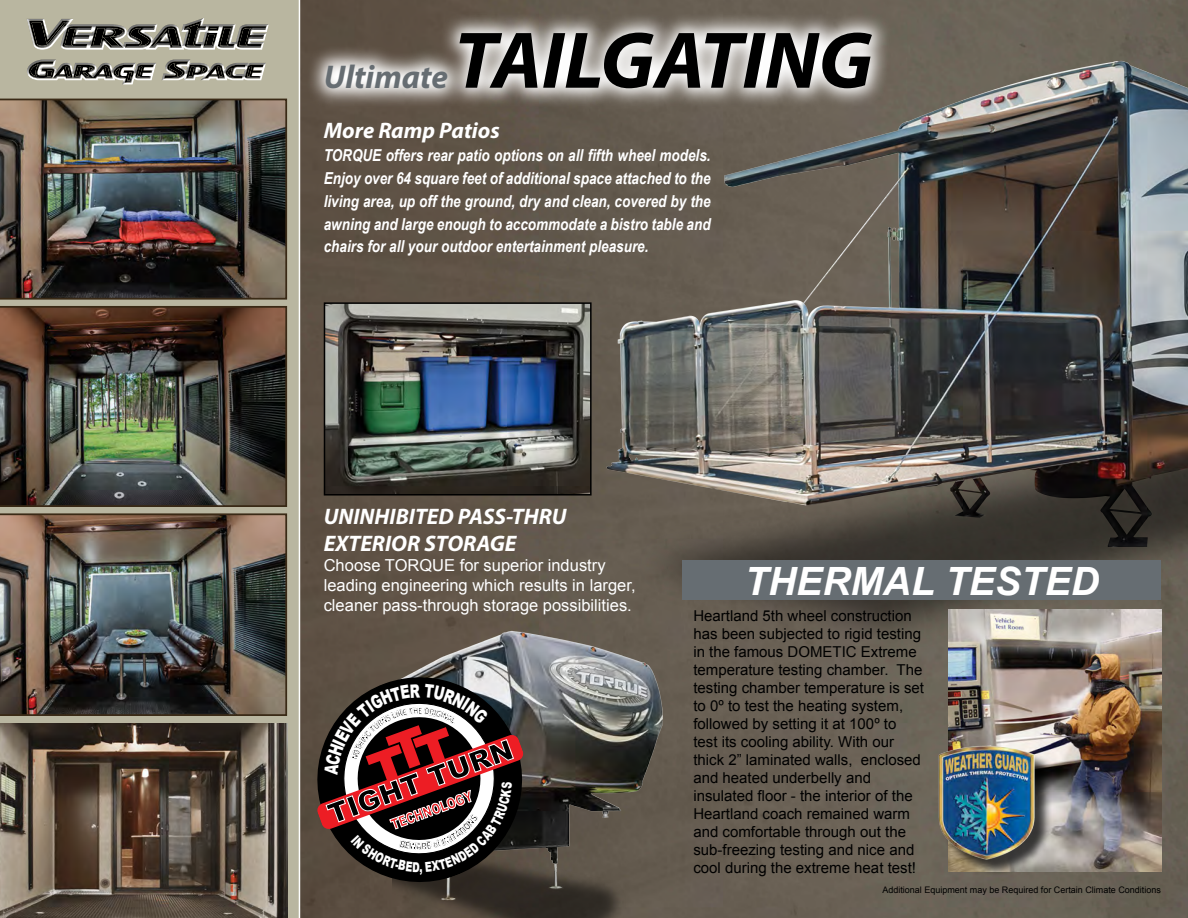
<style>
.page{position:relative;width:1188px;height:918px;background:#fff}
.page>*{position:absolute;margin:0;border:0;box-sizing:border-box;transform-origin:0 0}
.t1{font:italic 700 81px "Myriad Pro";color:#000}
.t2{font:italic 700 39px "Arial";color:#fff}
.t3{font:italic 700 33px "Myriad Pro";color:#666d72}
.t4{font:900 27.9px "Arial";color:#000}
.t5{font:italic 700 22.5px/27px "Myriad Pro";color:#fff}
.t6{font:italic 700 16.5px/22.8px "Arial Narrow";color:#fff;text-align:justify}
.t7{font:16.5px/19.8px "Arial";color:#fff}
.t8{font:15px/18px "Arial";color:#000}
.t9{font:900 14.85px "Arial";color:#ed2024;scale:.74 1}
.t10{font:900 9.9px "Arial";color:#000;scale:.7 1}
.t11{font:9px "Arial";color:#000}
</style>
<div class="page">
<img style="left:300px;top:0;width:888px;height:918px">
<img style="left:594px;top:46px;width:594px;height:600px">
<svg style="left:0;top:0;width:299px;height:918px;background:#b9b6a1"></svg>
<img style="left:0;top:513px;width:287px;height:203px">
<img style="left:0;top:724px;width:287px;height:194px">
<img style="left:0;top:99px;width:287px;height:201px">
<img style="left:0;top:306px;width:287px;height:201px">
<div style="left:22px;top:16px;width:251px;height:73px;background:#b9b6a0"></div>
<div style="left:22px;top:13px;width:251px;height:74px;background:#000;opacity:.75"></div>
<img style="left:949px;top:610px;width:212px;height:262px">
<div style="left:682px;top:561px;width:479px;height:39px;background:#666d72"></div>
<div style="left:941px;top:748px;width:112px;height:129px;background:#000;opacity:.75"></div>
<img style="left:933px;top:741px;width:117px;height:133px">
<img style="left:393px;top:626px;width:274px;height:292px">
<svg style="left:304px;top:664px;width:231px;height:231px;background:#554e47"></svg>
<img style="left:327px;top:305px;width:262px;height:187px">
<div style="left:324px;top:302px;width:268px;height:193px;border:2px solid #000"></div>
<svg style="left:306px;top:12px;width:586px;height:97px"></svg>
<svg style="left:316px;top:684px;width:208px;height:191px;background:#603c3c"></svg>
<p class="t1" style="left:454px;top:8px;width:420px">TAILGATING</p>
<p class="t5" style="left:324px;top:117px;width:178px">More Ramp Patios</p>
<p class="t6" style="left:324px;top:143px;width:388px">TORQUE offers rear patio options on all fifth wheel models.<br>Enjoy over 64 square feet of additional space attached to the living area, up off the ground, dry and clean, covered by the awning and large enough to accommodate a bistro table and chairs for all your outdoor entertainment pleasure.</p>
<p class="t3" style="left:324px;top:55px;width:126px">Ultimate</p>
<p class="t5" style="left:324px;top:502px;width:244px">UNINHIBITED PASS-THRU<br>EXTERIOR STORAGE</p>
<p class="t7" style="left:324px;top:556px;width:313px">Choose TORQUE for superior industry leading engineering which results in larger, cleaner pass-through storage possibilities.</p>
<p class="t4" style="left:322px;top:796px;width:196px;rotate:-20deg">TIGHT TURN</p>
<p class="t9" style="left:388px;top:815px;width:118px;rotate:-20deg">TECHNOLOGY</p>
<p class="t10" style="left:416px;top:839px;width:9px">A</p>
<p class="t2" style="left:744px;top:555px;width:356px">THERMAL TESTED</p>
<p class="t8" style="left:693px;top:606px;width:232px">Heartland 5th wheel construction has been subjected to rigid testing in the famous DOMETIC Extreme temperature testing chamber. The testing chamber temperature is set to 0º to test the heating system, followed by setting it at 100º to test its cooling ability. With our thick 2” laminated walls, enclosed and heated underbelly and insulated floor - the interior of the Heartland coach remained warm and comfortable through out the sub-freezing testing and nice and cool during the extreme heat test!</p>
<p class="t11" style="left:882px;top:884px;width:280px">Additional Equipment may be Required for Certain Climate Conditions</p>
</div>
